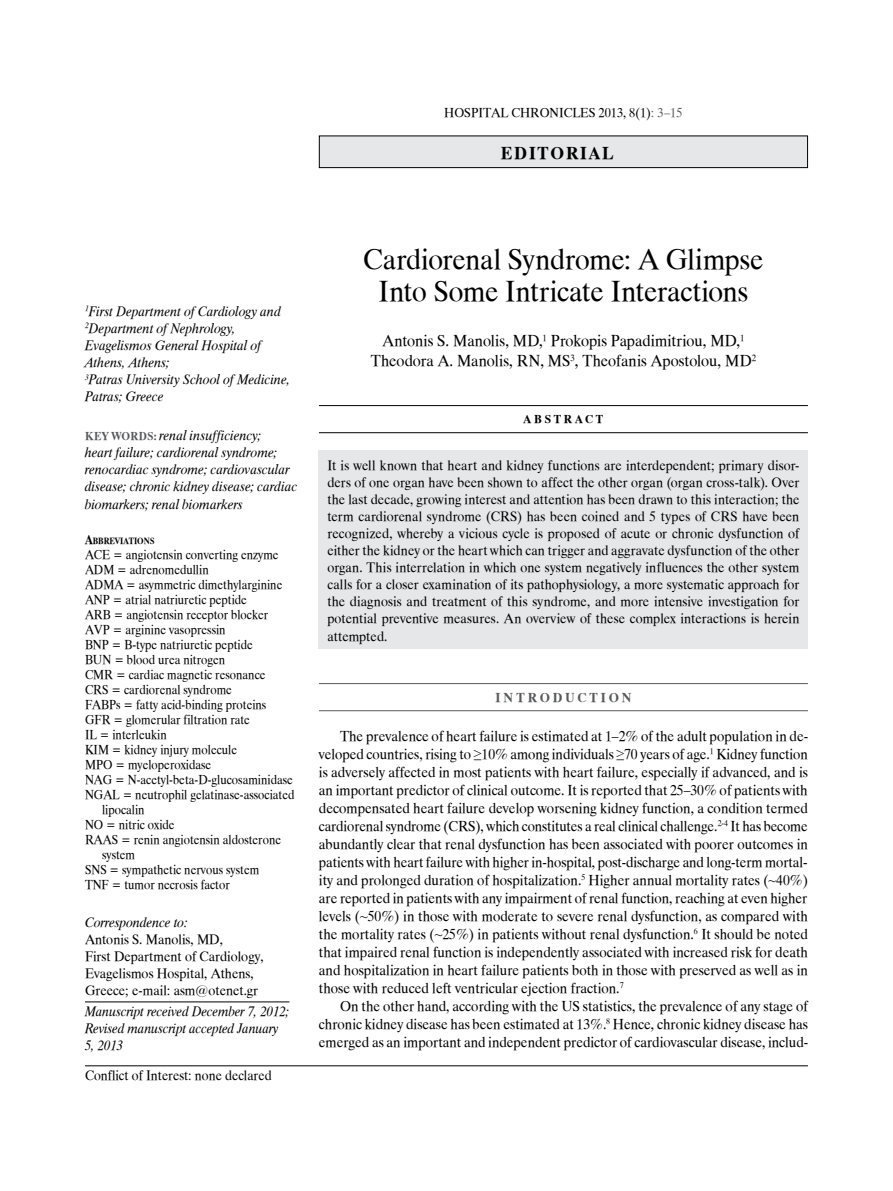
<style>
.page{position:relative;width:893px;height:1191px;background:#fff}
.page>*{position:absolute;margin:0;border:0;box-sizing:border-box;transform-origin:0 0}
.t1{font:30px/31.5px "UB Times";letter-spacing:-.01em;color:#000;text-align:center;scale:.95 1}
.t2{font:18px "UB Times Bold";color:#000}
.t3{font:16.5px/19.8px "UB Times";color:#000;text-align:center;scale:.95 1}
.t4{font:15px/18px "UB Times";color:#000;text-align:justify;scale:.95 1}
.t5{font:14.25px/17.1px "UB Times";color:#000;text-align:justify;scale:.95 1}
.t6{font:14.25px/17.1px "UB Times Italic";letter-spacing:.01em;color:#000;scale:.95 1}
.t7{font:14.25px/17.1px "UB Times Italic";letter-spacing:.01em;color:#000;scale:.93 1}
.t8{font:14.25px "UB Times";color:#000;scale:.93 1}
.t9{font:13.5px "UB Times";color:#000;scale:.9 1}
.t10{font:13.5px "UB Times";color:#000;scale:.95 1}
.t11{font:13.5px "UB Times Bold";letter-spacing:.2em;color:#58595b}
.t12{font:12px "UB Times Bold";letter-spacing:.225em;color:#000}
.t13{font:12px "UB Times Bold";color:#58595b;scale:.95 1}
.t14{font:9.45px "UB Times Bold";color:#000;scale:.9 1}
.s1{color:#58595b}
.s2{font-family:"UB Times Bold";font-size:12px;color:#58595b}
.s3{font-size:13.5px}
.s4{font-family:"Times New Roman"}
</style>
<div class="page">
<hr style="left:319px;top:405px;width:489px;height:1px;background:#000">
<hr style="left:319px;top:432px;width:489px;height:1px;background:#000">
<hr style="left:319px;top:683px;width:489px;height:1px;background:#58595b">
<hr style="left:319px;top:710px;width:489px;height:1px;background:#58595b">
<div style="left:319px;top:450px;width:489px;height:199px;background:#e6e7e8"></div>
<div style="left:319px;top:136px;width:488px;height:32px;background:#e6e7e8"></div>
<div style="left:319px;top:135px;width:489px;height:33px;border:1px solid #000"></div>
<hr style="left:85px;top:1001px;width:204px;height:1px;background:#000">
<hr style="left:85px;top:1065px;width:723px;height:1px;background:#000">
<p class="t10" style="left:444px;top:105px;width:252px">HOSPITAL CHRONICLES 2013, 8(1)<span class="s1">: 3–15</span></p>
<p class="t2" style="left:501px;top:143px;width:27px">EDITORIA</p>
<p class="t2" style="left:602px;top:143px;width:13px">L</p>
<p class="t6" style="left:85px;top:303px;width:218px"><sup>1</sup>First Department of Cardiology and<br><sup>2</sup>Department of Nephrology,<br>Evagelismos General Hospital of<br>Athens, Athens;<br><sup>3</sup>Patras University School of Medicine,<br>Patras; Greece</p>
<p class="t6" style="left:85px;top:427px;width:225px;text-indent:69px"><span class="s2">:</span> renal insufficiency;<br>heart failure; cardiorenal syndrome; renocardiac syndrome; cardiovascular disease; chronic kidney disease; cardiac biomarkers; renal biomarkers</p>
<p class="t14" style="left:85px;top:536px;width:79px"><span class="s3">A</span>BBREVIATIONS</p>
<p class="t9" style="left:85px;top:547px;width:217px">ACE = angiotensin converting enzyme</p>
<p class="t9" style="left:85px;top:562px;width:139px">ADM = adrenomedullin</p>
<p class="t9" style="left:85px;top:577px;width:221px">ADMA = asymmetric dimethylarginine</p>
<p class="t9" style="left:85px;top:592px;width:181px">ANP = atrial natriuretic peptide</p>
<p class="t9" style="left:85px;top:607px;width:205px">ARB = angiotensin receptor blocker</p>
<p class="t9" style="left:85px;top:622px;width:158px">AVP = arginine vasopressin</p>
<p class="t9" style="left:85px;top:637px;width:188px">BNP = B-type natriuretic peptide</p>
<p class="t9" style="left:85px;top:652px;width:157px">BUN = blood urea nitrogen</p>
<p class="t9" style="left:85px;top:667px;width:202px">CMR = cardiac magnetic resonance</p>
<p class="t9" style="left:85px;top:682px;width:165px">CRS = cardiorenal syndrome</p>
<p class="t9" style="left:85px;top:697px;width:203px">FABPs = fatty acid-binding proteins</p>
<p class="t9" style="left:85px;top:712px;width:185px">GFR = glomerular filtration rate</p>
<p class="t9" style="left:85px;top:727px;width:92px">IL = interleukin</p>
<p class="t9" style="left:85px;top:742px;width:170px">KIM = kidney injury molecule</p>
<p class="t9" style="left:85px;top:757px;width:142px">MPO = myeloperoxidase</p>
<p class="t9" style="left:85px;top:772px;width:232px">NAG = N-acetyl-beta-D-glucosaminidase</p>
<p class="t9" style="left:85px;top:787px;width:234px">NGAL = neutrophil gelatinase-associated</p>
<p class="t9" style="left:102px;top:802px;width:49px">lipocalin</p>
<p class="t9" style="left:85px;top:817px;width:101px">NO = nitric oxide</p>
<p class="t9" style="left:85px;top:832px;width:219px">RAAS = renin angiotensin aldosterone</p>
<p class="t9" style="left:102px;top:847px;width:38px">system</p>
<p class="t9" style="left:85px;top:862px;width:195px">SNS = sympathetic nervous system</p>
<p class="t9" style="left:85px;top:877px;width:162px">TNF = tumor necrosis factor</p>
<p class="t13" style="left:85px;top:430px;width:48px">KEY WORDS</p>
<p class="t6" style="left:85px;top:914px;width:110px">Correspondence to:</p>
<p class="t5" style="left:85px;top:931px;width:190px;text-align:left">Antonis S. Manolis, MD,<br>First Department of Cardiology,<br>Evagelismos Hospital, Athens,<br>Greece; e-mail: asm@otenet.gr</p>
<p class="t7" style="left:85px;top:1003px;width:221px">Manuscript received December 7, 2012;<br>Revised manuscript accepted January<br>5, 2013</p>
<p class="t8" style="left:85px;top:1067px;width:202px">Conflict of Interest: none declared</p>
<h1 class="t1" style="left:363px;top:245px;width:423px">Cardiorenal Syndrome: A Glimpse<br>Into Some Intricate Interactions</h1>
<p class="t3" style="left:371px;top:331px;width:407px">Antonis S. Manolis, MD,<sup>1</sup> Prokopis Papadimitriou, MD,<sup>1<br></sup>Theodora A. Manolis, RN, MS<sup>3</sup>, Theofanis Apostolou, MD<sup>2</sup></p>
<p class="t12" style="left:523px;top:412px;width:81px">ABSTRACT</p>
<p class="t5" style="left:327px;top:457px;width:498px">It is well known that heart and kidney functions are interdependent; primary disor&shy;ders of one organ have been shown to affect the other organ (organ cross-talk). Over the last decade, growing interest and attention has been drawn to this interaction; the term cardiorenal syndrome (CRS) has been coined and 5 types of CRS have been recognized, whereby a vicious cycle is proposed of acute or chronic dysfunction of either the kidney or the heart which can trigger and aggravate dysfunction of the other organ. This interrelation in which one system negatively influences the other system calls for a closer examination of its pathophysiology, a more systematic approach for the diagnosis and treatment of this syndrome, and more intensive investigation for potential preventive measures. An overview of these complex interactions is herein attempted.</p>
<p class="t11" style="left:495px;top:690px;width:137px">INTRODUCTION</p>
<p class="t4" style="left:319px;top:727px;width:516px;text-indent:21px">The prevalence of heart failure is estimated at 1–2% of the adult population in de&shy;veloped countries, rising to <span class="s4">≥</span>10% among individuals <span class="s4">≥</span>70 years of age.<sup>1</sup> Kidney function is adversely affected in most patients with heart failure, especially if advanced, and is an important predictor of clinical outcome. It is reported that 25–30% of patients with decompensated heart failure develop worsening kidney function, a condition termed cardiorenal syndrome (CRS), which constitutes a real clinical challenge.<sup>2-4</sup> It has become abundantly clear that renal dysfunction has been associated with poorer outcomes in patients with heart failure with higher in-hospital, post-discharge and long-term mortal&shy;ity and prolonged duration of hospitalization.<sup>5</sup> Higher annual mortality rates (<span class="s4">~</span>40%) are reported in patients with any impairment of renal function, reaching at even higher levels (<span class="s4">~</span>50%) in those with moderate to severe renal dysfunction, as compared with the mortality rates (<span class="s4">~</span>25%) in patients without renal dysfunction.<sup>6</sup> It should be noted that impaired renal function is independently associated with increased risk for death and hospitalization in heart failure patients both in those with preserved as well as in those with reduced left ventricular ejection fraction.<sup>7</sup></p>
<p class="t4" style="left:319px;top:997px;width:517px;text-indent:21px">On the other hand, according with the US statistics, the prevalence of any stage of chronic kidney disease has been estimated at 13%.<sup>8</sup> Hence, chronic kidney disease has emerged as an important and independent predictor of cardiovascular disease, includ-</p>
</div>
